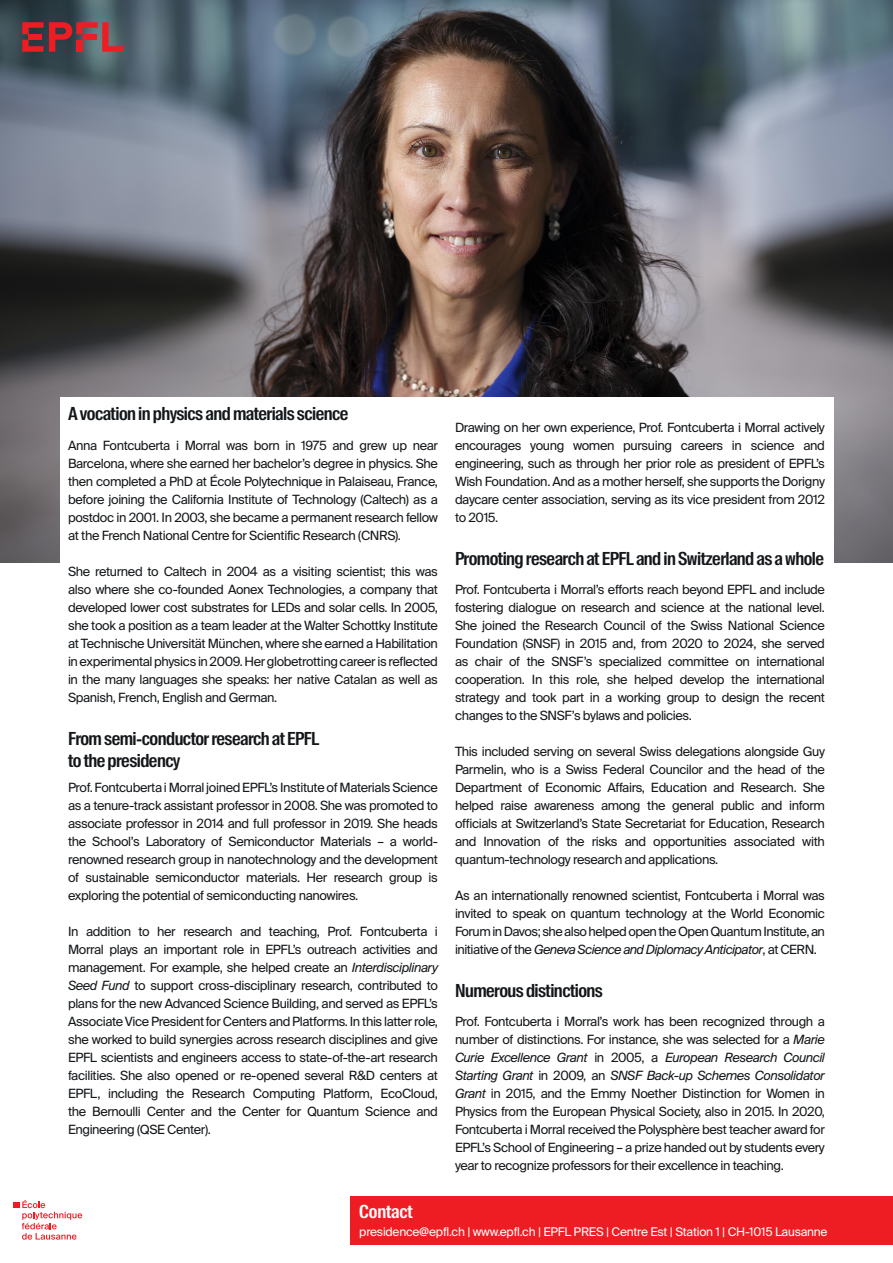
<style>
.page{position:relative;width:893px;height:1263px;background:#fff}
.page>*{position:absolute;margin:0;border:0;box-sizing:border-box;transform-origin:0 0}
.t1{font:600 18px/21.6px "Suisse Intl Cond";letter-spacing:-.03em;color:#14171a}
.t2{font:600 18px "Suisse Intl Cond";letter-spacing:-.01em;color:#fff}
.t3{font:12.75px/18px "Suisse Intl";letter-spacing:-.03em;color:#14171a;text-align:justify}
.t4{font:12px "Suisse Intl";letter-spacing:-.02em;color:#fff}
.s1{font-style:italic}
</style>
<div class="page">
<img style="left:0;top:0;width:893px;height:562px">
<div style="left:60px;top:397px;width:773px;height:783px;background:#fff"></div>
<svg style="left:22px;top:22px;width:102px;height:30px;background:#893e44"></svg>
<div style="left:76px;top:40px;width:7px;height:12px;background:#ee1d23"></div>
<div style="left:83px;top:34px;width:13px;height:6px;background:#ee1d23"></div>
<svg style="left:13px;top:1200px;width:69px;height:40px"></svg>
<div style="left:351px;top:1196px;width:542px;height:49px;background:#ee1d23"></div>
<h1 class="t1" style="left:68px;top:403px;width:282px">A vocation in physics and materials science</h1>
<p class="t3" style="left:68px;top:437px;width:371px">Anna Fontcuberta i Morral was born in 1975 and grew up near Barcelona, where she earned her bachelor’s degree in physics. She then completed a PhD at École Polytechnique in Palaiseau, France, before joining the California Institute of Technology (Caltech) as a postdoc in 2001. In 2003, she became a permanent research fellow at the French National Centre for Scientific Research (CNRS).</p>
<p class="t3" style="left:68px;top:563px;width:371px">She returned to Caltech in 2004 as a visiting scientist; this was also where she co-founded Aonex Technologies, a company that developed lower cost substrates for LEDs and solar cells. In 2005, she took a position as a team leader at the Walter Schottky Institute at Technische Universität München, where she earned a Habilitation in experimental physics in 2009. Her globetrotting career is reflected in the many languages she speaks: her native Catalan as well as Spanish, French, English and German.</p>
<h1 class="t1" style="left:68px;top:728px;width:253px">From semi-conductor research at EPFL to the presidency</h1>
<p class="t3" style="left:68px;top:779px;width:371px">Prof. Fontcuberta i Morral joined EPFL’s Institute of Materials Science as a tenure-track assistant professor in 2008. She was promoted to associate professor in 2014 and full professor in 2019. She heads the School’s Laboratory of Semiconductor Materials – a world&shy;renowned research group in nanotechnology and the development of sustainable semiconductor materials. Her research group is exploring the potential of semiconducting nanowires.</p>
<p class="t3" style="left:68px;top:923px;width:371px">In addition to her research and teaching, Prof. Fontcuberta i Morral plays an important role in EPFL’s outreach activities and management. For example, she helped create an <span class="s1">Interdisciplinary Seed Fund</span> to support cross-disciplinary research, contributed to plans for the new Advanced Science Building, and served as EPFL’s Associate Vice President for Centers and Platforms. In this latter role, she worked to build synergies across research disciplines and give EPFL scientists and engineers access to state-of-the-art research facilities. She also opened or re-opened several R&amp;D centers at EPFL, including the Research Computing Platform, EcoCloud, the Bernoulli Center and the Center for Quantum Science and Engineering (QSE Center).</p>
<p class="t3" style="left:455px;top:419px;width:371px">Drawing on her own experience, Prof. Fontcuberta i Morral actively encourages young women pursuing careers in science and engineering, such as through her prior role as president of EPFL’s Wish Foundation. And as a mother herself, she supports the Dorigny daycare center association, serving as its vice president from 2012 to 2015.</p>
<h1 class="t1" style="left:455px;top:548px;width:371px">Promoting research at EPFL and in Switzerland as a whole</h1>
<p class="t3" style="left:455px;top:581px;width:371px">Prof. Fontcuberta i Morral’s efforts reach beyond EPFL and include fostering dialogue on research and science at the national level.<br>She joined the Research Council of the Swiss National Science Foundation (SNSF) in 2015 and, from 2020 to 2024, she served as chair of the SNSF’s specialized committee on international cooperation. In this role, she helped develop the international strategy and took part in a working group to design the recent changes to the SNSF’s bylaws and policies.</p>
<p class="t3" style="left:455px;top:743px;width:371px">This included serving on several Swiss delegations alongside Guy Parmelin, who is a Swiss Federal Councilor and the head of the Department of Economic Affairs, Education and Research. She helped raise awareness among the general public and inform officials at Switzerland’s State Secretariat for Education, Research and Innovation of the risks and opportunities associated with quantum-technology research and applications.</p>
<p class="t3" style="left:455px;top:887px;width:371px">As an internationally renowned scientist, Fontcuberta i Morral was invited to speak on quantum technology at the World Economic Forum in Davos; she also helped open the Open Quantum Institute, an initiative of the <span class="s1">Geneva Science and Diplomacy Anticipator</span>, at CERN.</p>
<h1 class="t1" style="left:455px;top:980px;width:149px">Numerous distinctions</h1>
<p class="t3" style="left:455px;top:1013px;width:371px">Prof. Fontcuberta i Morral’s work has been recognized through a number of distinctions. For instance, she was selected for a <span class="s1">Marie Curie Excellence Grant</span> in 2005, a <span class="s1">European Research Council Starting Grant</span> in 2009, an <span class="s1">SNSF Back-up Schemes Consolidator Grant</span> in 2015, and the Emmy Noether Distinction for Women in Physics from the European Physical Society, also in 2015. In 2020, Fontcuberta i Morral received the Polysphère best teacher award for EPFL’s School of Engineering – a prize handed out by students every year to recognize professors for their excellence in teaching.</p>
<h1 class="t2" style="left:359px;top:1201px;width:55px">Contact</h1>
<p class="t4" style="left:359px;top:1225px;width:470px">presidence@epfl.ch | www.epfl.ch | EPFL PRES | Centre Est | Station 1 | CH-1015 Lausanne</p>
</div>
